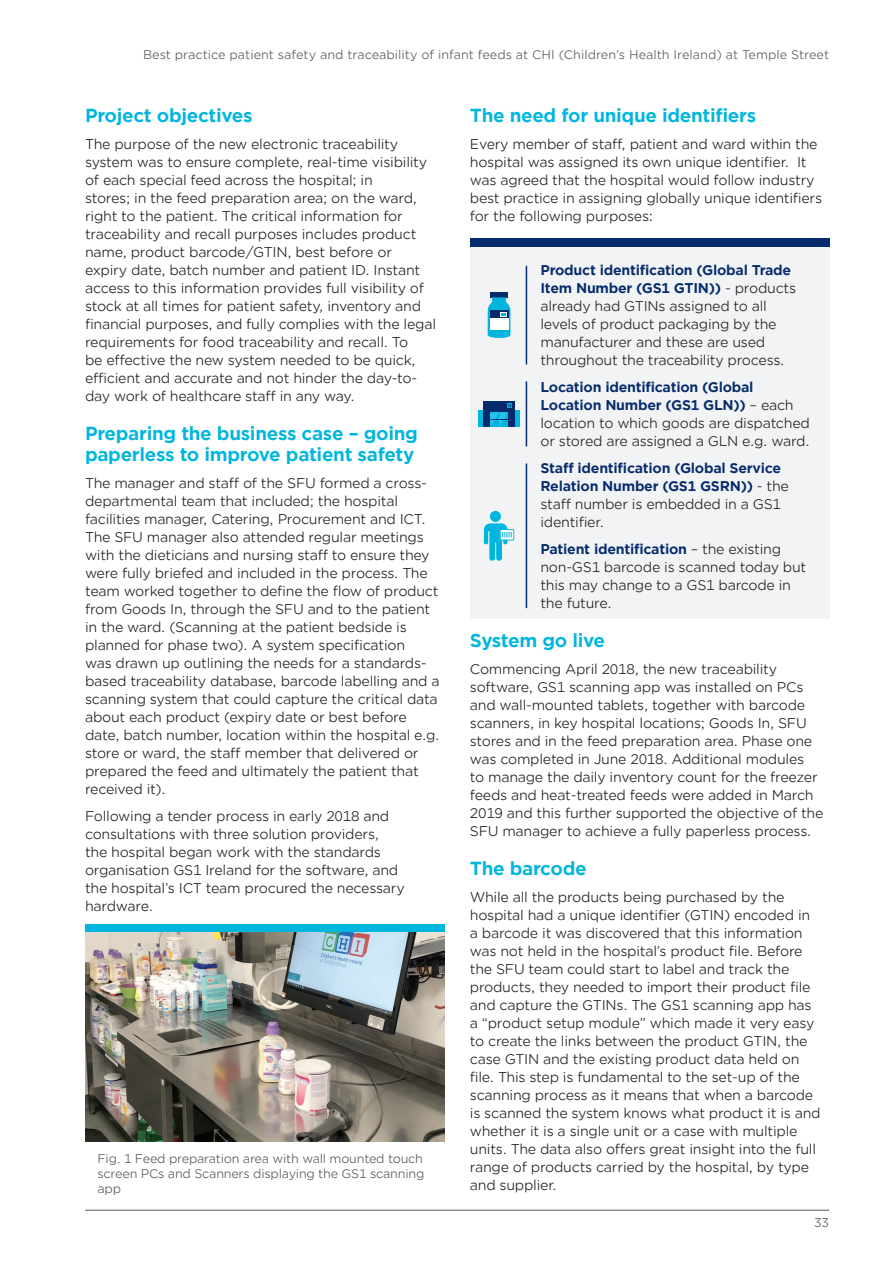
<style>
.page{position:relative;width:893px;height:1263px;background:#fff}
.page>*{position:absolute;margin:0;border:0;box-sizing:border-box;transform-origin:0 0}
._16_Body_Text_reduit{font:700 18px/21px "Gotham Office";letter-spacing:-.02em;color:#00b6de}
._16_Body_Text_reduit-2{font:13.5px/18px "Gotham Office";letter-spacing:-.02em;color:#231f20}
._16_Body_Text_reduit-3{font:700 13.5px/18px "Gotham Office";letter-spacing:-.02em;color:#052b6c}
._16_Body_Text__9pt{font:12px/15px "Gotham Office";color:#57585a;text-align:justify}
.s1{font-weight:700;color:#052b6c}
.s2{font-weight:400;color:#231f20}
</style>
<div class="page">
<hr style="left:85px;top:1210px;width:744px;height:1px;background:#57585a">
<img style="left:85px;top:932px;width:359px;height:210px">
<div style="left:85px;top:924px;width:359px;height:8px;background:#00b6de"></div>
<div style="left:470px;top:242px;width:359px;height:377px;background:#f2f3f4"></div>
<div style="left:470px;top:238px;width:359px;height:9px;background:#052b6c"></div>
<div style="left:490px;top:292px;width:18px;height:5px;background:#052b6c"></div>
<svg style="left:487px;top:297px;width:24px;height:41px"></svg>
<div style="left:483px;top:401px;width:32px;height:26px;background:#052b6c"></div>
<svg style="left:490px;top:403px;width:22px;height:24px"></svg>
<hr style="left:479px;top:411px;width:4px;height:16px;background:#00b6de">
<hr style="left:515px;top:411px;width:4px;height:16px;background:#00b6de">
<div style="left:490px;top:511px;width:11px;height:11px;background:#00b6de;border-radius:50%"></div>
<svg style="left:484px;top:523px;width:30px;height:38px"></svg>
<hr style="left:526px;top:266px;width:1px;height:98px;background:#052b6c">
<hr style="left:526px;top:381px;width:1px;height:65px;background:#052b6c">
<hr style="left:526px;top:463px;width:1px;height:145px;background:#052b6c">
<p class="_16_Body_Text__9pt" style="left:143px;top:46px;width:688px">Best practice patient safety and traceability of infant feeds at CHI (Children’s Health Ireland) at Temple Street</p>
<p class="_16_Body_Text_reduit" style="left:85px;top:104px;width:169px">Project objectives</p>
<p class="_16_Body_Text_reduit-2" style="left:85px;top:134px;width:353px">The purpose of the new electronic traceability system was to ensure complete, real-time visibility of each special feed across the hospital; in<br>stores; in the feed preparation area; on the ward, right to the patient. The critical information for traceability and recall purposes includes product name, product barcode/GTIN, best before or expiry date, batch number and patient ID. Instant access to this information provides full visibility of stock at all times for patient safety, inventory and financial purposes, and fully complies with the legal requirements for food traceability and recall. To<br>be effective the new system needed to be quick, efficient and accurate and not hinder the day-to&shy;day work of healthcare staff in any way.</p>
<p class="_16_Body_Text_reduit" style="left:85px;top:422px;width:334px">Preparing the business case – going paperless to improve patient safety</p>
<p class="_16_Body_Text_reduit-2" style="left:85px;top:473px;width:356px">The manager and staff of the SFU formed a cross&shy;departmental team that included; the hospital facilities manager, Catering, Procurement and ICT.<br>The SFU manager also attended regular meetings with the dieticians and nursing staff to ensure they were fully briefed and included in the process. The team worked together to define the flow of product from Goods In, through the SFU and to the patient in the ward. (Scanning at the patient bedside is planned for phase two). A system specification<br>was drawn up outlining the needs for a standards&shy;based traceability database, barcode labelling and a scanning system that could capture the critical data about each product (expiry date or best before date, batch number, location within the hospital e.g. store or ward, the staff member that delivered or prepared the feed and ultimately the patient that received it).</p>
<p class="_16_Body_Text_reduit-2" style="left:85px;top:806px;width:321px">Following a tender process in early 2018 and consultations with three solution providers, the hospital began work with the standards organisation GS1 Ireland for the software, and the hospital’s ICT team procured the necessary hardware.</p>
<p class="_16_Body_Text__9pt" style="left:98px;top:1150px;width:328px">Fig. 1 Feed preparation area with wall mounted touch screen PCs and Scanners displaying the GS1 scanning app</p>
<p class="_16_Body_Text_reduit" style="left:470px;top:104px;width:288px">The need for unique identifiers</p>
<p class="_16_Body_Text_reduit-2" style="left:470px;top:134px;width:354px">Every member of staff, patient and ward within the hospital was assigned its own unique identifier. It was agreed that the hospital would follow industry best practice in assigning globally unique identifiers for the following purposes:</p>
<p class="_16_Body_Text_reduit-2" style="left:540px;top:260px;width:257px"><span class="s1">Product identification (Global Trade Item Number (GS1 GTIN))</span> - products already had GTINs assigned to all levels of product packaging by the manufacturer and these are used throughout the traceability process.</p>
<p class="_16_Body_Text_reduit-2" style="left:540px;top:377px;width:271px"><span class="s1">Location identification (Global Location Number (GS1 GLN))</span> – each location to which goods are dispatched or stored are assigned a GLN e.g. ward.</p>
<p class="_16_Body_Text_reduit-3" style="left:540px;top:458px;width:250px">Staff identification (Global Service<br>Relation Number (GS1 GSRN)) <span class="s2">- the staff number is embedded in a GS1 identifier.</span></p>
<p class="_16_Body_Text_reduit-2" style="left:540px;top:539px;width:267px"><span class="s1">Patient identification</span> – the existing non-GS1 barcode is scanned today but this may change to a GS1 barcode in the future.</p>
<p class="_16_Body_Text_reduit" style="left:470px;top:629px;width:137px">System go live</p>
<p class="_16_Body_Text_reduit-2" style="left:470px;top:659px;width:355px">Commencing April 2018, the new traceability software, GS1 scanning app was installed on PCs and wall-mounted tablets, together with barcode scanners, in key hospital locations; Goods In, SFU stores and in the feed preparation area. Phase one was completed in June 2018. Additional modules<br>to manage the daily inventory count for the freezer feeds and heat-treated feeds were added in March 2019 and this further supported the objective of the SFU manager to achieve a fully paperless process.</p>
<p class="_16_Body_Text_reduit" style="left:470px;top:857px;width:118px">The barcode</p>
<p class="_16_Body_Text_reduit-2" style="left:470px;top:887px;width:352px">While all the products being purchased by the hospital had a unique identifier (GTIN) encoded in a barcode it was discovered that this information was not held in the hospital’s product file. Before the SFU team could start to label and track the products, they needed to import their product file and capture the GTINs. The GS1 scanning app has a “product setup module” which made it very easy to create the links between the product GTIN, the case GTIN and the existing product data held on file. This step is fundamental to the set-up of the scanning process as it means that when a barcode is scanned the system knows what product it is and whether it is a single unit or a case with multiple units. The data also offers great insight into the full range of products carried by the hospital, by type and supplier.</p>
<p class="_16_Body_Text__9pt" style="left:814px;top:1215px;width:17px">33</p>
</div>
